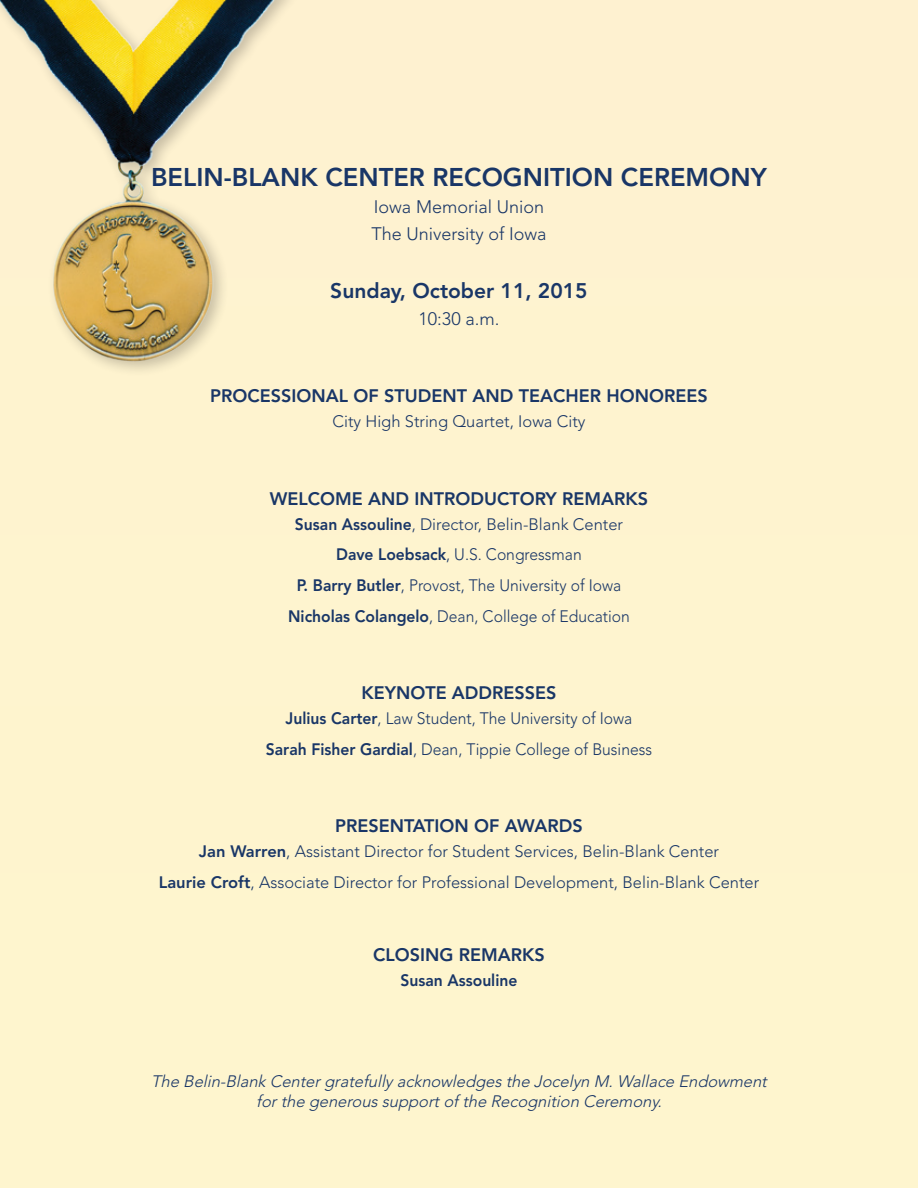
<style>
.page{position:relative;width:918px;height:1188px;background:#fef4cf}
.page>*{position:absolute;margin:0;border:0;box-sizing:border-box;transform-origin:0 0}
.t1{font:800 25.5px "Avenir";color:#193667}
.t2{font:800 21px "Avenir";color:#193667}
.t3{font:800 18px "Avenir";color:#193667}
.t4{font:300 18px/27px "Avenir";color:#193667}
.t5{font:300 16.5px/30.6px "Avenir";color:#193667;text-align:center;scale:.95 1}
.t6{font:300 16.5px/30.6px "Avenir";color:#193667;text-align:center}
.t7{font:italic 300 16.5px/19.8px "Avenir";letter-spacing:-.25em;color:#193667;text-align:center}
.t8{font:800 16.5px "Avenir";color:#193667;scale:.95 1}
.s1{font-weight:800}
</style>
<div class="page">
<img style="left:0;top:0;width:290px;height:371px">
<h1 class="t1" style="left:151px;top:162px;width:617px">BELIN-BLANK CENTER RECOGNITION CEREMONY</h1>
<p class="t4" style="left:371px;top:193px;width:177px">Iowa Memorial Union<br>The University of Iowa</p>
<p class="t2" style="left:330px;top:278px;width:259px">SUNDAY, OCTOBER 11, 2015</p>
<p class="t4" style="left:419px;top:305px;width:82px">10:30 a.m.</p>
<p class="t3" style="left:210px;top:385px;width:497px">PROCESSIONAL OF STUDENT AND TEACHER HONOREES</p>
<p class="t6" style="left:332px;top:406px;width:255px">City High String Quartet, Iowa City</p>
<p class="t3" style="left:270px;top:488px;width:377px">WELCO ME AND INTRODUCTORY REMARKS</p>
<p class="t5" style="left:288px;top:509px;width:361px"><span class="s1">SUSAN ASSOULINE</span>, Director, Belin-Blank Center <span class="s1">DAVE LOEBSACK</span>, U.S. Congressman<br><span class="s1">P. BARRY BUTLER</span>, Provost, The University of Iowa <span class="s1">NICHOLAS COLANGELO</span>, Dean, College of Education</p>
<p class="t3" style="left:361px;top:682px;width:194px">KEYNOTE ADDRESS ES</p>
<p class="t5" style="left:266px;top:703px;width:408px"><span class="s1">JULIUS CARTER</span>, Law Student, The University of Iowa<br><span class="s1">SARAH FISHER GARDIAL</span>, Dean, Tippie College of Business</p>
<p class="t3" style="left:335px;top:815px;width:247px">PRESENTATION OF AWARDS</p>
<p class="t6" style="left:159px;top:836px;width:602px"><span class="s1">JAN WARREN</span>, Assistant Director for Student Services, Belin-Blank Center<br><span class="s1">LAURIE CROFT</span>, Associate Director for Professional Development, Belin-Blank Center</p>
<p class="t3" style="left:373px;top:944px;width:171px">CLOS ING REMARKS</p>
<p class="t8" style="left:401px;top:971px;width:125px">SUSAN ASSOULINE</p>
<p class="t7" style="left:151px;top:1072px;width:621px">The Belin-Blank Centergratefullyacknowledgesthe Jocelyn M.Wallace Endowment forthe generoussupportof the Recognition Ceremony.</p>
</div>
